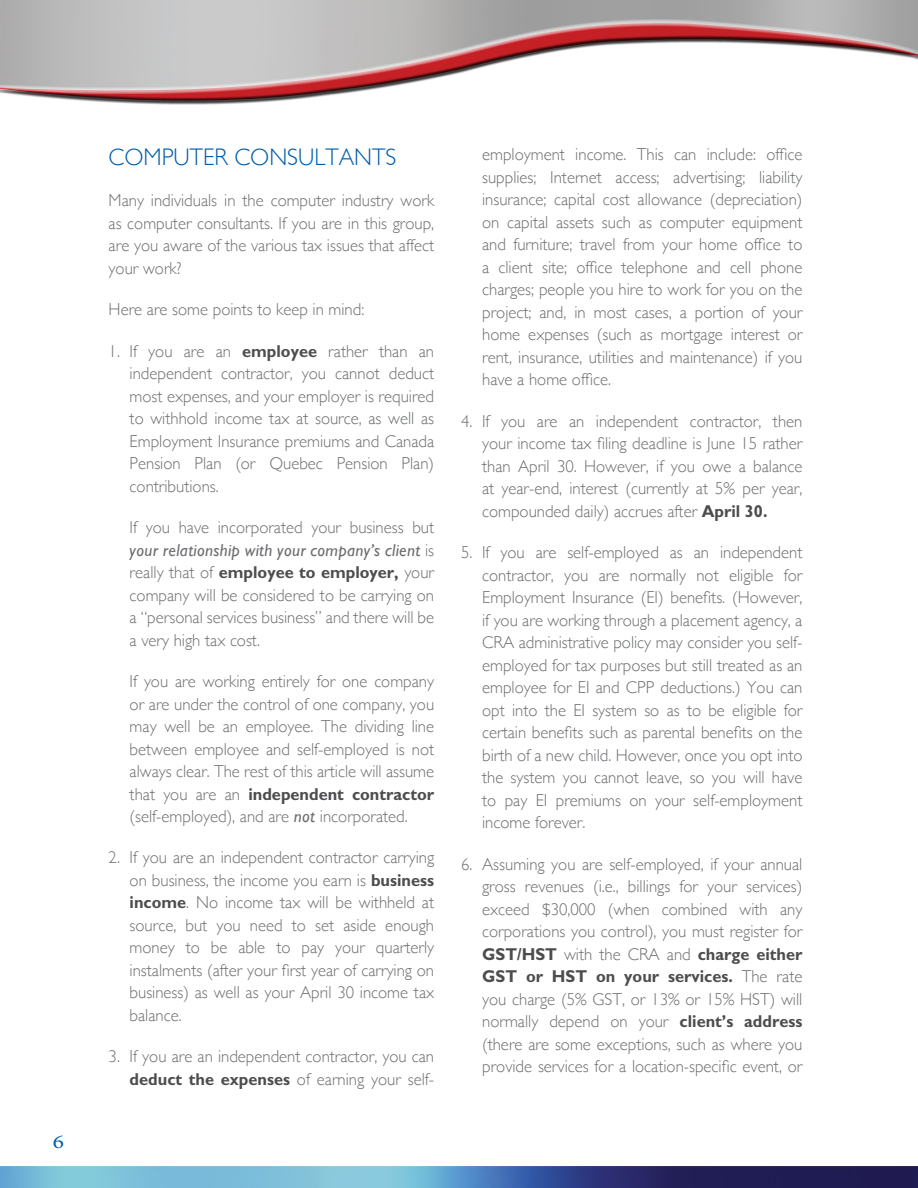
<style>
.page{position:relative;width:918px;height:1188px;background:#fff}
.page>*{position:absolute;margin:0;border:0;box-sizing:border-box;transform-origin:0 0}
.t1{font:300 24px "Gill Sans";color:#005daa}
.t2{font:19.5px "Minion Pro";color:#005daa;scale:1.2 1}
.t3{font:300 17.25px/22.5px "Gill Sans";color:#6d6e71;text-align:justify}
.t4{font:700 17.25px/22.5px "Gill Sans Std";color:#4d4d4f;scale:.95 1}
.t5{font:italic 17.25px/22.5px "Gill Sans";letter-spacing:.02em;color:#6d6e71}
.s1{font-family:"Gill Sans Std";font-weight:700;color:#4d4d4f}
.s2{font-weight:300;font-style:normal}
.s3{font-family:"Gill Sans";font-weight:300;color:#6d6e71}
.s4{font-weight:400;font-style:italic}
</style>
<div class="page">
<img style="left:0;top:1166px;width:918px;height:22px">
<div style="left:0;top:20px;width:918px;height:74px;background:#fff;opacity:.75"></div>
<div style="left:0;top:35px;width:918px;height:69px;background:#000;opacity:.75"></div>
<hr style="left:914px;top:20px;width:4px;height:74px;background:#9f9f9f">
<div style="left:913px;top:35px;width:5px;height:69px;background:#000;opacity:.75"></div>
<p class="t2" style="left:53px;top:1129px;width:11px">6</p>
<h1 class="t1" style="left:109px;top:138px;width:289px">COMPUTER CONSULTANTS</h1>
<p class="t3" style="left:109px;top:189px;width:327px">Many individuals in the computer industry work as computer consultants. If you are in this group, are you aware of the various tax issues that affect your work?</p>
<p class="t3" style="left:109px;top:298px;width:257px">Here are some points to keep in mind:</p>
<p class="t3" style="left:130px;top:339px;width:306px;text-indent:-21px">1. If you are an <span class="s1">employee</span> rather than an independent contractor, you cannot deduct most expenses, and your employer is required to withhold income tax at source, as well as Employment Insurance premiums and Canada Pension Plan (or Quebec Pension Plan) contributions.</p>
<p class="t5" style="left:130px;top:516px;width:306px"><span class="s2">If you have incorporated your business but </span>your relationship with your company’s client <span class="s2">is</span></p>
<p class="t4" style="left:130px;top:561px;width:322px"><span class="s3">really that of</span> employee to employer, <span class="s3">your</span></p>
<p class="t3" style="left:130px;top:583px;width:306px">company will be considered to be carrying on a “personal services business” and there will be a very high tax cost.</p>
<p class="t3" style="left:130px;top:669px;width:306px">If you are working entirely for one company or are under the control of one company, you may well be an employee. The dividing line between employee and self-employed is not always clear. The rest of this article will assume</p>
<p class="t4" style="left:130px;top:782px;width:322px"><span class="s3">that you are an</span> independent contractor</p>
<p class="t3" style="left:130px;top:804px;width:280px">(self-employed), and are <span class="s4">not</span> incorporated.</p>
<p class="t3" style="left:130px;top:846px;width:306px;text-indent:-21px">2. If you are an independent contractor carrying on business, the income you earn is <span class="s1">business income</span>. No income tax will be withheld at source, but you need to set aside enough money to be able to pay your quarterly instalments (after your first year of carrying on business) as well as your April 30 income tax balance.</p>
<p class="t3" style="left:109px;top:1045px;width:327px;text-align:right">3. If you are an independent contractor, you can <span class="s1">deduct the expenses</span> of earning your self-</p>
<p class="t3" style="left:482px;top:143px;width:322px">employment income. This can include: office supplies; Internet access; advertising; liability insurance; capital cost allowance (depreciation) on capital assets such as computer equipment and furniture; travel from your home office to a client site; office telephone and cell phone charges; people you hire to work for you on the project; and, in most cases, a portion of your home expenses (such as mortgage interest or rent, insurance, utilities and maintenance) if you have a home office.</p>
<p class="t3" style="left:482px;top:409px;width:322px;text-indent:-21px">4. If you are an independent contractor, then your income tax filing deadline is June 15 rather than April 30. However, if you owe a balance at year-end, interest (currently at 5% per year, compounded daily) accrues after <span class="s1">April 30.</span></p>
<p class="t3" style="left:482px;top:541px;width:322px;text-indent:-21px">5. If you are self-employed as an independent contractor, you are normally not eligible for Employment Insurance (EI) benefits. (However, if you are working through a placement agency, a CRA administrative policy may consider you self&shy;employed for tax purposes but still treated as an employee for EI and CPP deductions.) You can opt into the EI system so as to be eligible for certain benefits such as parental benefits on the birth of a new child. However, once you opt into the system you cannot leave, so you will have to pay EI premiums on your self-employment income forever.</p>
<p class="t3" style="left:482px;top:852px;width:322px;text-indent:-21px">6. Assuming you are self-employed, if your annual gross revenues (i.e., billings for your services) exceed $30,000 (when combined with any corporations you control), you must register for</p>
<p class="t4" style="left:482px;top:943px;width:339px">GST/HST <span class="s3">with the CRA and</span> charge either<br>GST or HST on your services. <span class="s3">The rate</span></p>
<p class="t3" style="left:482px;top:987px;width:322px">you charge (5% GST, or 13% or 15% HST) will normally depend on your <span class="s1">client’s address </span>(there are some exceptions, such as where you provide services for a location-specific event, or</p>
</div>
